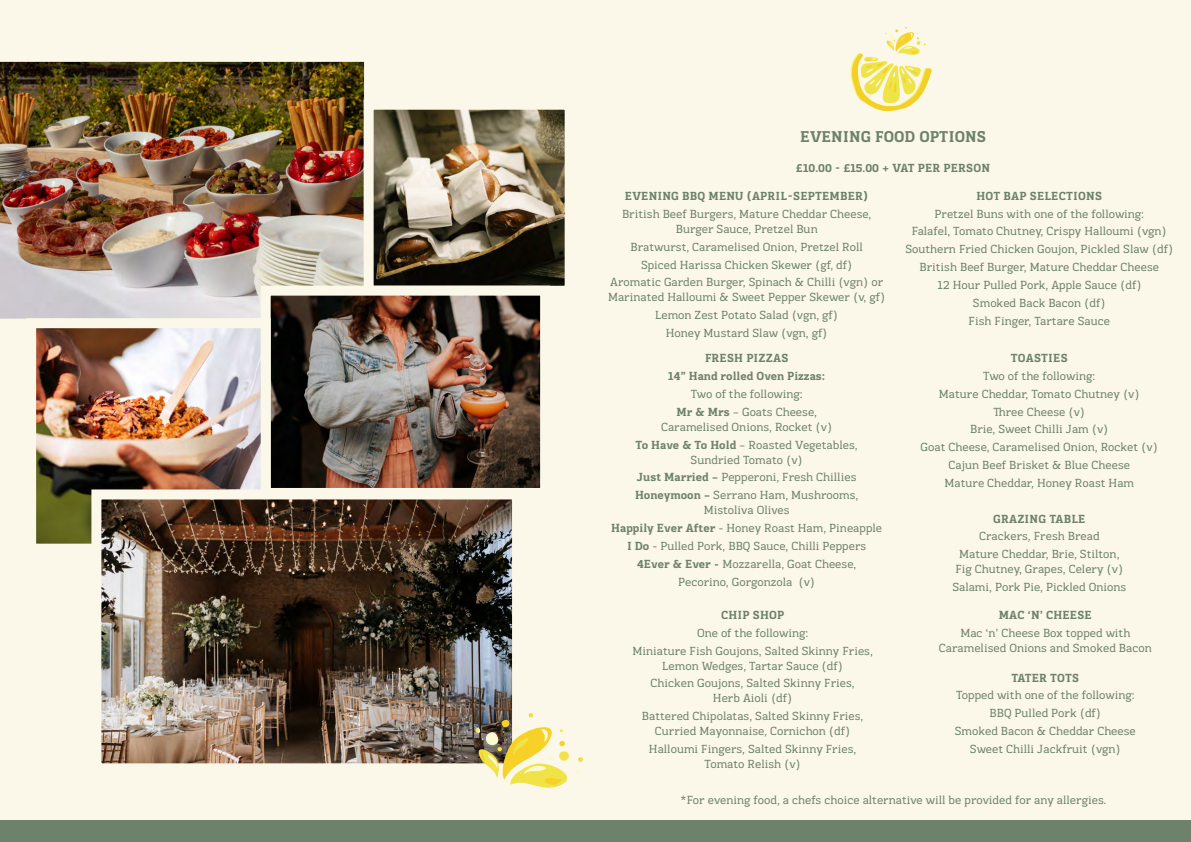
<style>
.page{position:relative;width:1191px;height:842px;background:#fff}
.page>*{position:absolute;margin:0;border:0;box-sizing:border-box;transform-origin:0 0}
.t1{font:700 16px "Kondolar";color:#6d826a}
.t2{font:12px/17.8px "Kondolar";color:#6d826a;text-align:center}
.t3{font:700 12px/17.8px "Kondolar";letter-spacing:.015em;color:#6d826a;text-align:center}
.s1{font-weight:700}
</style>
<div class="page">
<div style="left:0;top:0;width:606px;height:842px;background:#fbf8e9"></div>
<div style="left:578px;top:0;width:613px;height:842px;background:#fbf8e9"></div>
<div style="left:0;top:821px;width:603px;height:21px;background:#6d826a"></div>
<div style="left:588px;top:821px;width:603px;height:21px;background:#6d826a"></div>
<svg style="left:850px;top:27px;width:82px;height:85px"></svg>
<img style="left:0;top:61px;width:365px;height:258px">
<img style="left:375px;top:111px;width:188px;height:174px">
<div style="left:364px;top:100px;width:210px;height:196px;border:10px solid #fbf8e9"></div>
<img style="left:272px;top:297px;width:267px;height:190px">
<div style="left:261px;top:286px;width:289px;height:212px;border:10px solid #fbf8e9"></div>
<img style="left:37px;top:329px;width:223px;height:214px">
<div style="left:26px;top:318px;width:245px;height:236px;border:10px solid #fbf8e9"></div>
<img style="left:102px;top:500px;width:409px;height:262px">
<div style="left:91px;top:489px;width:431px;height:284px;border:10px solid #fbf8e9"></div>
<svg style="left:446px;top:713px;width:137px;height:75px"></svg>
<h1 class="t1" style="left:800px;top:126px;width:187px">EVENING FOOD OPTIONS</h1>
<p class="t3" style="left:796px;top:159px;width:195px">£10.00 - £15.00 + VAT PER PERSON</p>
<p class="t3" style="left:625px;top:187px;width:245px">EVENING BBQ MENU (APRIL-SEPTEMBER)</p>
<p class="t2" style="left:622px;top:206px;width:251px;line-height:15px">British Beef Burgers, Mature Cheddar Cheese,<br>Burger Sauce, Pretzel Bun</p>
<p class="t2" style="left:610px;top:238px;width:274px">Bratwurst, Caramelised Onion, Pretzel Roll<br>Spiced Harissa Chicken Skewer (gf, df)<br>Aromatic Garden Burger, Spinach &amp; Chilli (vgn) or</p>
<p class="t2" style="left:608px;top:288px;width:279px">Marinated Halloumi &amp; Sweet Pepper Skewer (v, gf)<br>Lemon Zest Potato Salad (vgn, gf)<br>Honey Mustard Slaw (vgn, gf)</p>
<p class="t3" style="left:976px;top:187px;width:127px">HOT BAP SELECTIONS</p>
<p class="t2" style="left:905px;top:205px;width:269px">Pretzel Buns with one of the following:<br>Falafel, Tomato Chutney, Crispy Halloumi (vgn)<br>Southern Fried Chicken Goujon, Pickled Slaw (df)<br>British Beef Burger, Mature Cheddar Cheese<br>12 Hour Pulled Pork, Apple Sauce (df)<br>Smoked Back Bacon (df)<br>Fish Finger, Tartare Sauce</p>
<p class="t3" style="left:668px;top:349px;width:159px">FRESH PIZZAS<br>14” Hand rolled Oven Pizzas:</p>
<p class="t2" style="left:676px;top:385px;width:142px">Two of the following:<br><span class="s1">Mr &amp; Mrs</span> – Goats Cheese,</p>
<p class="t2" style="left:635px;top:418px;width:224px">Caramelised Onions, Rocket (v)<br><span class="s1">To Have &amp; To Hold</span> – Roasted Vegetables,</p>
<p class="t2" style="left:635px;top:451px;width:225px">Sundried Tomato (v)<br><span class="s1">Just Married –</span> Pepperoni, Fresh Chillies<br><span class="s1">Honeymoon –</span> Serrano Ham, Mushrooms,</p>
<p class="t2" style="left:611px;top:501px;width:272px">Mistoliva Olives<br><span class="s1">Happily Ever After</span> - Honey Roast Ham, Pineapple <span class="s1">I Do</span> - Pulled Pork, BBQ Sauce, Chilli Peppers <span class="s1">4Ever &amp; Ever -</span> Mozzarella, Goat Cheese, Pecorino, Gorgonzola (v)</p>
<p class="t3" style="left:721px;top:606px;width:65px">CHIP SHOP</p>
<p class="t2" style="left:632px;top:624px;width:242px">One of the following:<br>Miniature Fish Goujons, Salted Skinny Fries,</p>
<p class="t2" style="left:650px;top:657px;width:206px">Lemon Wedges, Tartar Sauce (df)<br>Chicken Goujons, Salted Skinny Fries,</p>
<p class="t2" style="left:642px;top:690px;width:223px">Herb Aioli (df)<br>Battered Chipolatas, Salted Skinny Fries,</p>
<p class="t2" style="left:649px;top:722px;width:209px">Curried Mayonnaise, Cornichon (df)<br>Halloumi Fingers, Salted Skinny Fries,</p>
<p class="t2" style="left:704px;top:755px;width:98px">Tomato Relish (v)</p>
<p class="t3" style="left:1010px;top:349px;width:58px">TOASTIES</p>
<p class="t2" style="left:920px;top:367px;width:239px">Two of the following:<br>Mature Cheddar, Tomato Chutney (v)<br>Three Cheese (v)<br>Brie, Sweet Chilli Jam (v)<br>Goat Cheese, Caramelised Onion, Rocket (v)<br>Cajun Beef Brisket &amp; Blue Cheese<br>Mature Cheddar, Honey Roast Ham</p>
<p class="t3" style="left:993px;top:510px;width:94px">GRAZING TABLE</p>
<p class="t2" style="left:959px;top:528px;width:162px">Crackers, Fresh Bread<br>Mature Cheddar, Brie, Stilton,</p>
<p class="t2" style="left:952px;top:560px;width:175px;text-align:left">Fig Chutney, Grapes, Celery (v)<br>Salami, Pork Pie, Pickled Onions</p>
<p class="t3" style="left:998px;top:606px;width:95px">MAC ‘N’ CHEESE</p>
<p class="t2" style="left:939px;top:625px;width:214px;line-height:15px">Mac ‘n’ Cheese Box topped with<br>Caramelised Onions and Smoked Bacon</p>
<p class="t3" style="left:1011px;top:669px;width:69px">TATER TOTS</p>
<p class="t2" style="left:954px;top:686px;width:183px">Topped with one of the following:<br>BBQ Pulled Pork (df)<br>Smoked Bacon &amp; Cheddar Cheese<br>Sweet Chilli Jackfruit (vgn)</p>
<p class="t2" style="left:680px;top:792px;width:428px">*For evening food, a chefs choice alternative will be provided for any allergies.</p>
</div>
